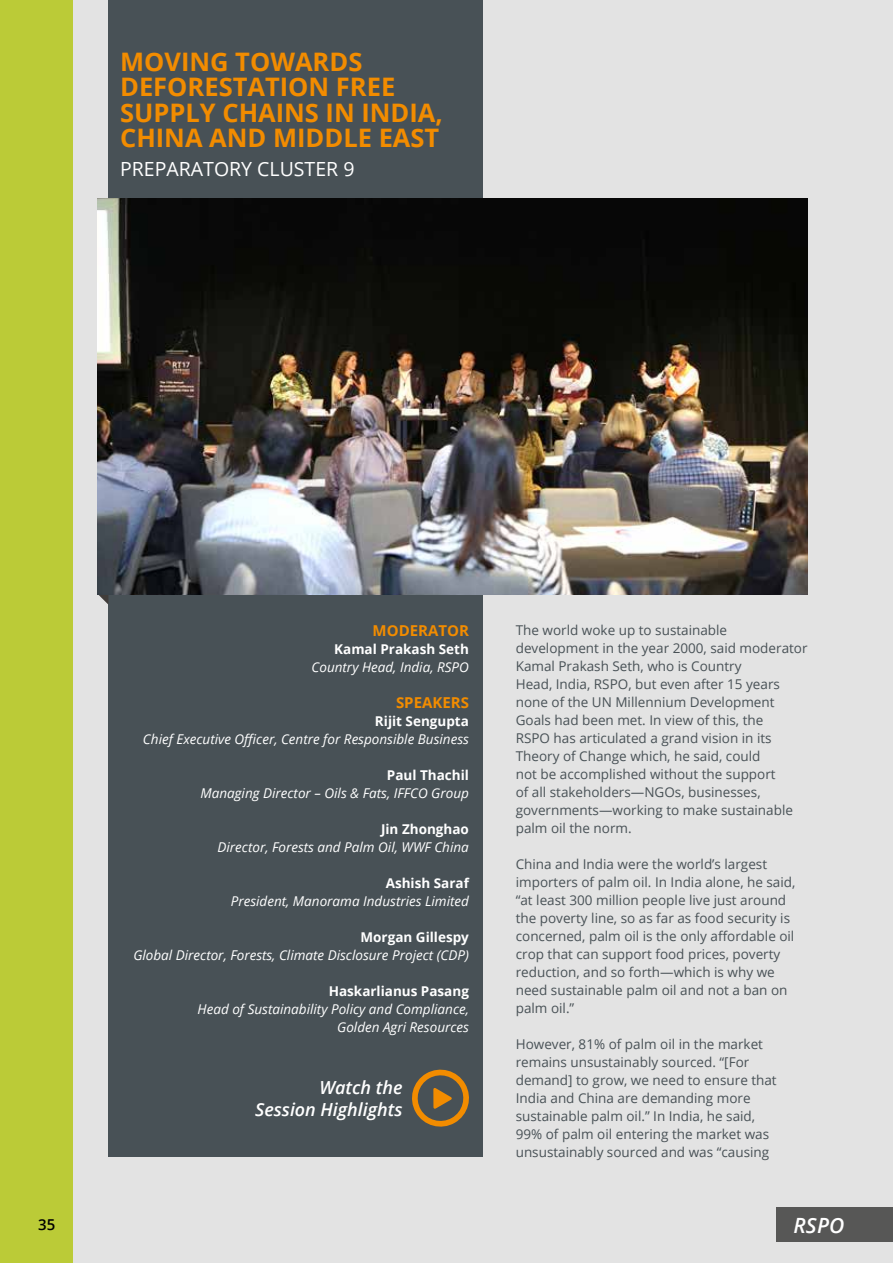
<style>
.page{position:relative;width:893px;height:1263px;background:#fff}
.page>*{position:absolute;margin:0;border:0;box-sizing:border-box;transform-origin:0 0}
.t1{font:700 25.5px/25.5px "Open Sans";color:#f28c00}
.t2{font:italic 600 21px "Open Sans";color:#fff}
.t3{font:19.5px "Open Sans";color:#fff}
.t4{font:italic 600 18px/22.5px "Open Sans";color:#fff;text-align:right}
.t5{font:700 15px "Open Sans";color:#f28c00}
.t6{font:600 15px "Open Sans";color:#000}
.t7{font:13.5px/18px "Open Sans";color:#485156}
.t8{font:italic 13.5px/18px "Open Sans";color:#fff;text-align:right}
.t9{font:700 13.5px "Open Sans";color:#fff}
</style>
<div class="page">
<div style="left:72px;top:0;width:821px;height:1263px;background:#e3e3e3"></div>
<div style="left:0;top:0;width:72px;height:1263px;background:#bbcb37"></div>
<div style="left:776px;top:1208px;width:117px;height:34px;background:#575756"></div>
<div style="left:108px;top:0;width:375px;height:1157px;background:#485156"></div>
<svg style="left:98px;top:594px;width:10px;height:10px"></svg>
<img style="left:98px;top:199px;width:710px;height:395px">
<svg style="left:412px;top:1069px;width:57px;height:58px"></svg>
<h1 class="t1" style="left:120px;top:48px;width:324px">MOVING TOWARDS<br>DEFORESTATION FREE<br>SUPPLY CHAINS IN INDIA,<br>CHINA AND MIDDLE EAST</h1>
<h3 class="t3" style="left:120px;top:155px;width:236px">PREPARATORY CLUSTER 9</h3>
<p class="t5" style="left:373px;top:620px;width:98px">MODERATOR</p>
<p class="t9" style="left:334px;top:639px;width:136px">Kamal Prakash Seth</p>
<p class="t8" style="left:312px;top:657px;width:159px">Country Head, India, RSPO</p>
<p class="t5" style="left:396px;top:692px;width:74px">SPEAKERS</p>
<p class="t9" style="left:375px;top:711px;width:95px">Rijit Sengupta</p>
<p class="t8" style="left:143px;top:729px;width:327px">Chief Executive Officer, Centre for Responsible Business</p>
<p class="t9" style="left:387px;top:765px;width:84px">Paul Thachil</p>
<p class="t8" style="left:201px;top:783px;width:270px">Managing Director – Oils &amp; Fats, IFFCO Group</p>
<p class="t9" style="left:381px;top:819px;width:89px">Jin Zhonghao</p>
<p class="t8" style="left:218px;top:837px;width:253px">Director, Forests and Palm Oil, WWF China</p>
<p class="t9" style="left:386px;top:873px;width:85px">Ashish Saraf</p>
<p class="t8" style="left:231px;top:891px;width:240px">President, Manorama Industries Limited</p>
<p class="t9" style="left:361px;top:927px;width:110px">Morgan Gillespy</p>
<p class="t8" style="left:133px;top:945px;width:337px">Global Director, Forests, Climate Disclosure Project (CDP)</p>
<p class="t9" style="left:329px;top:981px;width:142px">Haskarlianus Pasang</p>
<p class="t8" style="left:198px;top:999px;width:273px">Head of Sustainability Policy and Compliance,<br>Golden Agri Resources</p>
<h3 class="t4" style="left:255px;top:1075px;width:149px">Watch the<br>Session Highlights</h3>
<p class="t7" style="left:516px;top:620px;width:293px">The world woke up to sustainable development in the year 2000, said moderator Kamal Prakash Seth, who is Country<br>Head, India, RSPO, but even after 15 years none of the UN Millennium Development Goals had been met. In view of this, the<br>RSPO has articulated a grand vision in its Theory of Change which, he said, could<br>not be accomplished without the support<br>of all stakeholders—NGOs, businesses, governments—working to make sustainable palm oil the norm.</p>
<p class="t7" style="left:516px;top:854px;width:281px">China and India were the world’s largest importers of palm oil. In India alone, he said, “at least 300 million people live just around the poverty line, so as far as food security is concerned, palm oil is the only affordable oil crop that can support food prices, poverty reduction, and so forth—which is why we need sustainable palm oil and not a ban on palm oil.”</p>
<p class="t7" style="left:516px;top:1034px;width:262px">However, 81% of palm oil in the market remains unsustainably sourced. “[For demand] to grow, we need to ensure that India and China are demanding more sustainable palm oil.” In India, he said, 99% of palm oil entering the market was unsustainably sourced and was “causing</p>
<p class="t6" style="left:38px;top:1215px;width:19px">35</p>
<h2 class="t2" style="left:793px;top:1211px;width:53px">RSPO</h2>
</div>
